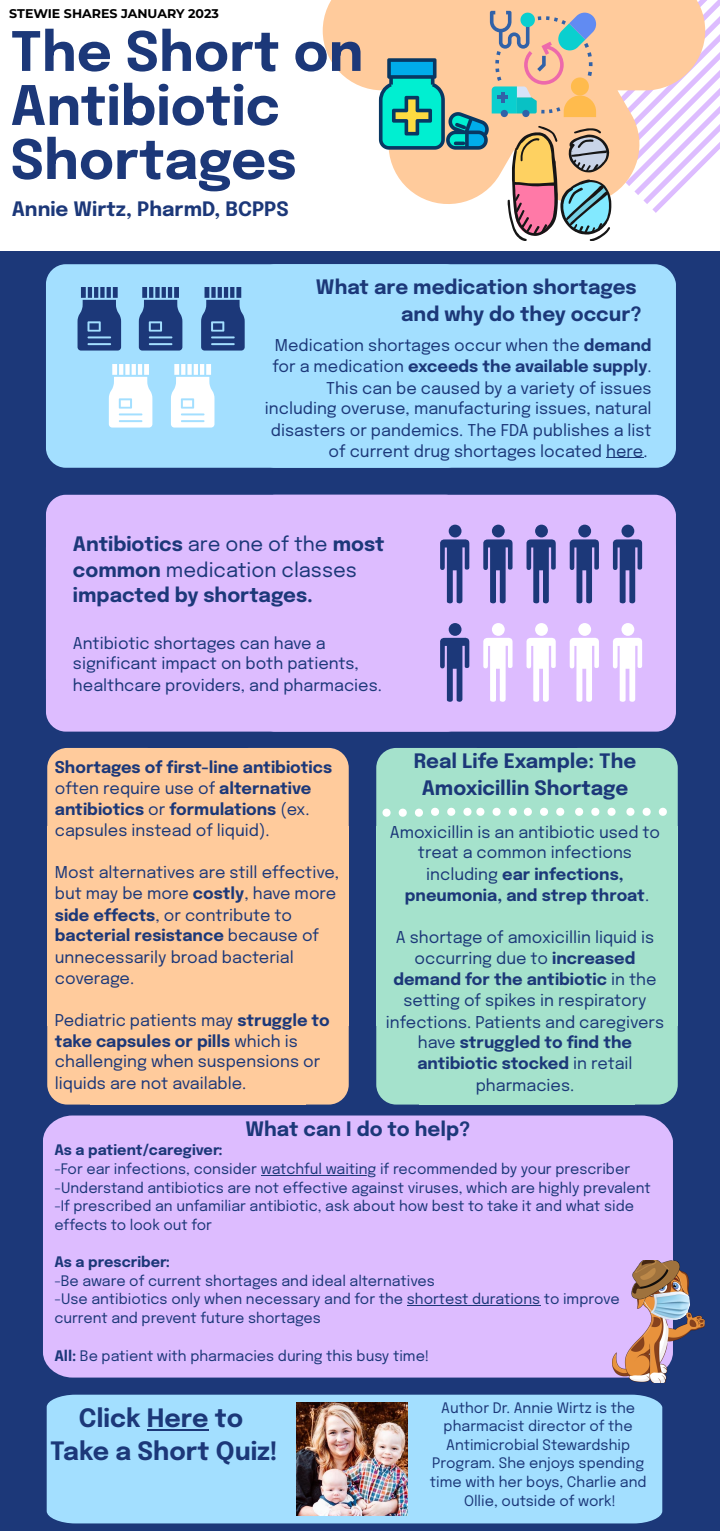
<style>
.page{position:relative;width:720px;height:1531px;background:#fff}
.page>*{position:absolute;margin:0;border:0;box-sizing:border-box;transform-origin:0 0}
.t1{font:700 54px/54px "Epilogue";color:#1c3879}
.t2{font:700 25.2px/32.4px "Epilogue";color:#1c3879;text-align:center}
.t3{font:700 19.8px/26.1px "Epilogue";color:#1c3879;text-align:right}
.t4{font:16.2px/21px "Epilogue";color:#1c3879}
.t5{font:700 16.2px/21px "Epilogue";color:#1c3879}
.t6{font:14.4px/18.7px "Epilogue";color:#1c3879}
.t7{font:700 14.4px "Epilogue";color:#1c3879}
.t8{font:700 12.6px "Montserrat";color:#000}
.s1{font-weight:700}
.s2{font-weight:400}
</style>
<div class="page">
<div style="left:0;top:0;width:720px;height:1530px;background:#1c3879"></div>
<div style="left:0;top:0;width:720px;height:251px;background:#fff"></div>
<div style="left:90px;top:747px;width:216px;height:357px;background:#ffcb9c"></div>
<div style="left:47px;top:826px;width:302px;height:200px;background:#ffcb9c"></div>
<div style="left:47px;top:747px;width:120px;height:120px;background:#ffcb9c;border-radius:20px"></div>
<div style="left:229px;top:747px;width:120px;height:120px;background:#ffcb9c;border-radius:20px"></div>
<div style="left:229px;top:984px;width:120px;height:120px;background:#ffcb9c;border-radius:20px"></div>
<div style="left:47px;top:984px;width:120px;height:120px;background:#ffcb9c;border-radius:20px"></div>
<div style="left:419px;top:747px;width:216px;height:357px;background:#a5e2cc"></div>
<div style="left:376px;top:826px;width:302px;height:200px;background:#a5e2cc"></div>
<div style="left:376px;top:747px;width:120px;height:120px;background:#a5e2cc;border-radius:20px"></div>
<div style="left:558px;top:747px;width:120px;height:120px;background:#a5e2cc;border-radius:20px"></div>
<div style="left:558px;top:984px;width:120px;height:120px;background:#a5e2cc;border-radius:20px"></div>
<div style="left:376px;top:984px;width:120px;height:120px;background:#a5e2cc;border-radius:20px"></div>
<div style="left:46px;top:264px;width:420px;height:203px;background:#a3dfff;border-radius:20px"></div>
<div style="left:256px;top:264px;width:420px;height:203px;background:#a3dfff;border-radius:20px"></div>
<div style="left:46px;top:528px;width:420px;height:203px;background:#ddbcff;border-radius:20px"></div>
<div style="left:46px;top:494px;width:420px;height:204px;background:#ddbcff;border-radius:20px"></div>
<div style="left:256px;top:528px;width:420px;height:203px;background:#ddbcff;border-radius:20px"></div>
<div style="left:256px;top:494px;width:420px;height:204px;background:#ddbcff;border-radius:20px"></div>
<hr style="left:606px;top:457px;width:37px;height:1px;background:#1c3879">
<svg style="left:440px;top:524px;width:30px;height:79px"></svg>
<svg style="left:483px;top:524px;width:30px;height:79px"></svg>
<svg style="left:526px;top:524px;width:30px;height:79px"></svg>
<svg style="left:569px;top:524px;width:30px;height:79px"></svg>
<svg style="left:613px;top:524px;width:29px;height:79px"></svg>
<svg style="left:440px;top:623px;width:30px;height:78px"></svg>
<svg style="left:483px;top:623px;width:30px;height:78px"></svg>
<svg style="left:526px;top:623px;width:30px;height:78px"></svg>
<svg style="left:569px;top:623px;width:30px;height:78px"></svg>
<svg style="left:613px;top:623px;width:29px;height:78px"></svg>
<svg style="left:323px;top:0;width:56px;height:140px;fill:#ffcb9c"></svg>
<svg style="left:78px;top:287px;width:43px;height:63px;background:#375a94"></svg>
<svg style="left:139px;top:287px;width:43px;height:63px;background:#375a94"></svg>
<svg style="left:201px;top:287px;width:44px;height:63px;background:#395c96"></svg>
<svg style="left:109px;top:364px;width:43px;height:63px"></svg>
<svg style="left:171px;top:364px;width:44px;height:63px"></svg>
<svg style="left:379px;top:0;width:341px;height:241px"></svg>
<svg style="left:399px;top:808px;width:8px;height:8px"></svg>
<svg style="left:382px;top:808px;width:9px;height:8px"></svg>
<svg style="left:415px;top:808px;width:8px;height:8px"></svg>
<svg style="left:447px;top:807px;width:8px;height:8px"></svg>
<svg style="left:431px;top:807px;width:8px;height:8px"></svg>
<svg style="left:493px;top:807px;width:8px;height:8px"></svg>
<svg style="left:463px;top:807px;width:21px;height:8px"></svg>
<svg style="left:509px;top:807px;width:8px;height:8px"></svg>
<svg style="left:540px;top:807px;width:8px;height:8px"></svg>
<svg style="left:524px;top:807px;width:8px;height:8px"></svg>
<svg style="left:556px;top:807px;width:8px;height:8px"></svg>
<svg style="left:591px;top:807px;width:8px;height:8px"></svg>
<svg style="left:575px;top:807px;width:8px;height:8px"></svg>
<svg style="left:608px;top:807px;width:8px;height:8px"></svg>
<svg style="left:643px;top:807px;width:8px;height:8px"></svg>
<svg style="left:626px;top:807px;width:8px;height:8px"></svg>
<svg style="left:659px;top:807px;width:8px;height:8px"></svg>
<div style="left:43px;top:1115px;width:630px;height:262px;background:#ddbcff"></div>
<hr style="left:261px;top:1174px;width:115px;height:1px;background:#1c3879">
<hr style="left:407px;top:1304px;width:133px;height:1px;background:#1c3879">
<div style="left:47px;top:1394px;width:615px;height:129px;background:#a3dfff"></div>
<hr style="left:147px;top:1428px;width:62px;height:2px;background:#1c3879">
<img style="left:296px;top:1401px;width:112px;height:114px">
<img style="left:613px;top:1259px;width:91px;height:123px">
<p class="t8" style="left:9px;top:6px;width:211px">STEWIE SHARES JANUARY 2023</p>
<p class="t1" style="left:10px;top:29px;width:355px">The Short on<br>Antibiotic<br>Shortages</p>
<p class="t3" style="left:12px;top:197px;width:279px">Annie Wirtz, PharmD, BCPPS</p>
<p class="t3" style="left:316px;top:276px;width:327px">What are medication shortages and why do they occur?</p>
<p class="t4" style="left:265px;top:336px;width:388px;text-align:right">Medication shortages occur when the <span class="s1">demand </span>for a medication <span class="s1">exceeds the available supply</span>.<br>This can be caused by a variety of issues including overuse, manufacturing issues, natural disasters or pandemics. The FDA publishes a list of current drug shortages located here.</p>
<p class="t3" style="left:73px;top:532px;width:313px;line-height:25.6px;text-align:left">Antibiotics <span class="s2">are one of the</span> most common <span class="s2">medication classes </span>impacted by shortages.</p>
<p class="t4" style="left:73px;top:633px;width:311px;line-height:21.2px">Antibiotic shortages can have a significant impact on both patients, healthcare providers, and pharmacies.</p>
<p class="t3" style="left:414px;top:749px;width:224px;text-align:center">Real Life Example: The<br>Amoxicillin Shortage</p>
<p class="t5" style="left:55px;top:757px;width:279px">Shortages of first-line antibiotics <span class="s2">often require use of</span> alternative antibiotics <span class="s2">or</span> formulations <span class="s2">(ex. capsules instead of liquid).</span></p>
<p class="t4" style="left:55px;top:863px;width:286px">Most alternatives are still effective, but may be more <span class="s1">costly</span>, have more <span class="s1">side effects</span>, or contribute to <span class="s1">bacterial resistance</span> because of unnecessarily broad bacterial coverage.</p>
<p class="t4" style="left:55px;top:1010px;width:276px">Pediatric patients may <span class="s1">struggle to take capsules or pills</span> which is challenging when suspensions or liquids are not available.</p>
<p class="t4" style="left:390px;top:822px;width:272px;text-align:center">Amoxicillin is an antibiotic used to treat a common infections including <span class="s1">ear infections, pneumonia, and strep throat</span>.</p>
<p class="t4" style="left:386px;top:927px;width:280px;text-align:center">A shortage of amoxicillin liquid is occurring due to <span class="s1">increased demand for the antibiotic</span> in the setting of spikes in respiratory infections. Patients and caregivers have <span class="s1">struggled to find the antibiotic stocked</span> in retail pharmacies.</p>
<p class="t3" style="left:246px;top:1117px;width:226px">What can I do to help?</p>
<p class="t7" style="left:54px;top:1143px;width:170px">As a patient/caregiver:</p>
<p class="t6" style="left:54px;top:1160px;width:577px">-For ear infections, consider watchful waiting if recommended by your prescriber</p>
<p class="t6" style="left:54px;top:1178px;width:598px">-Understand antibiotics are not effective against viruses, which are highly prevalent</p>
<p class="t6" style="left:54px;top:1196px;width:581px;line-height:18.9px">-If prescribed an unfamiliar antibiotic, ask about how best to take it and what side effects to look out for</p>
<p class="t7" style="left:54px;top:1255px;width:117px">As a prescriber:</p>
<p class="t6" style="left:54px;top:1272px;width:382px">-Be aware of current shortages and ideal alternatives</p>
<p class="t6" style="left:54px;top:1290px;width:567px;line-height:18.9px">-Use antibiotics only when necessary and for the shortest durations to improve current and prevent future shortages</p>
<p class="t6" style="left:54px;top:1347px;width:376px"><span class="s1">All:</span> Be patient with pharmacies during this busy time!</p>
<p class="t6" style="left:430px;top:1398px;width:218px;text-align:center">Author Dr. Annie Wirtz is the pharmacist director of the<br>Antimicrobial Stewardship<br>Program. She enjoys spending time with her boys, Charlie and<br>Ollie, outside of work!</p>
<p class="t2" style="left:50px;top:1403px;width:229px">Click Here to<br>Take a Short Quiz!</p>
</div>
